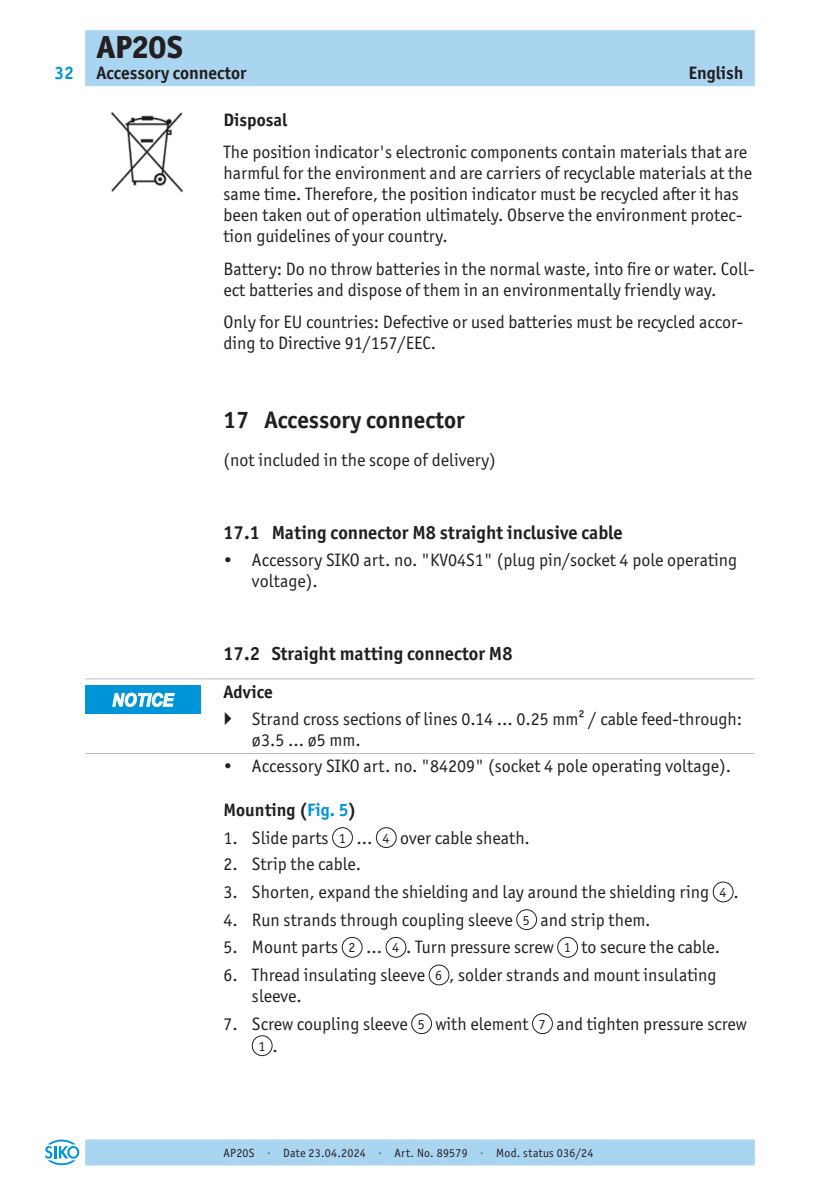
<style>
.page{position:relative;width:840px;height:1191px;background:#fff}
.page>*{position:absolute;margin:0;border:0;box-sizing:border-box;transform-origin:0 0}
.t1{font:800 32px "Officina Sans ITC Pro";color:#231f20}
.t2{font:700 24px "Officina Sans ITC Pro";color:#231f20}
.t3{font:700 19px "Officina Sans ITC Pro";color:#231f20}
._03__Fliesstext{font:18px/21px "Officina Sans ITC Pro";color:#231f20}
._02__Ueberschrift{font:700 18px "Officina Sans ITC Pro";color:#231f20}
._02__Ueberschrift_Linie-oben{font:700 18px "Officina Sans ITC Pro";color:#231f20}
.t4{font:italic 700 18px "Arial";color:#fff;scale:.9 1}
.t5{font:700 18px "Officina Sans ITC Pro";color:#0095d9}
._04__Zahl_Bildlegende{font:14px "Officina Sans ITC Pro";color:#231f20}
.t6{font:12px "Officina Sans ITC Pro";letter-spacing:.02em;color:#231f20}
.s1{color:#0095d9}
</style>
<div class="page">
<div style="left:85px;top:30px;width:669px;height:56px;background:#aad5f1"></div>
<div style="left:85px;top:1139px;width:669px;height:26px;background:#aad5f1"></div>
<svg style="left:45px;top:1139px;width:34px;height:26px"></svg>
<hr style="left:85px;top:678px;width:669px;height:1px;background:#bcbdc0">
<hr style="left:85px;top:753px;width:669px;height:1px;background:#bcbdc0">
<div style="left:332px;top:827px;width:20px;height:20px;border:1px solid #231f20;border-radius:50%"></div>
<div style="left:376px;top:827px;width:20px;height:20px;border:1px solid #231f20;border-radius:50%"></div>
<div style="left:712px;top:881px;width:21px;height:21px;border:1px solid #231f20;border-radius:50%"></div>
<div style="left:516px;top:909px;width:20px;height:20px;border:1px solid #231f20;border-radius:50%"></div>
<div style="left:342px;top:937px;width:20px;height:20px;border:1px solid #231f20;border-radius:50%"></div>
<div style="left:385px;top:937px;width:21px;height:20px;border:1px solid #231f20;border-radius:50%"></div>
<div style="left:557px;top:937px;width:20px;height:20px;border:1px solid #231f20;border-radius:50%"></div>
<div style="left:428px;top:964px;width:21px;height:21px;border:1px solid #231f20;border-radius:50%"></div>
<div style="left:411px;top:1013px;width:20px;height:20px;border:1px solid #231f20;border-radius:50%"></div>
<div style="left:532px;top:1013px;width:20px;height:20px;border:1px solid #231f20;border-radius:50%"></div>
<div style="left:252px;top:1035px;width:20px;height:20px;border:1px solid #231f20;border-radius:50%"></div>
<img style="left:110px;top:112px;width:74px;height:81px">
<div style="left:85px;top:685px;width:116px;height:29px;background:#0095d9"></div>
<svg style="left:112px;top:693px;width:62px;height:13px"></svg>
<p class="t5" style="left:54px;top:62px;width:21px">32</p>
<h1 class="t1" style="left:96px;top:26px;width:88px">AP20S</h1>
<p class="_02__Ueberschrift" style="left:96px;top:62px;width:151px">Accessory connector</p>
<p class="_02__Ueberschrift" style="left:688px;top:62px;width:57px">English</p>
<p class="_02__Ueberschrift" style="left:223px;top:109px;width:65px">Disposal</p>
<p class="_03__Fliesstext" style="left:223px;top:142px;width:529px">The position indicator's electronic components contain materials that are harmful for the environment and are carriers of recyclable materials at the same time. Therefore, the position indicator must be recycled after it has been taken out of operation ultimately. Observe the environment protec&shy;tion guidelines of your country.</p>
<p class="_03__Fliesstext" style="left:223px;top:258px;width:532px">Battery: Do no throw batteries in the normal waste, into fire or water. Coll&shy;ect batteries and dispose of them in an environmentally friendly way.</p>
<p class="_03__Fliesstext" style="left:223px;top:311px;width:520px">Only for EU countries: Defective or used batteries must be recycled accor&shy;ding to Directive 91/157/EEC.</p>
<p class="t2" style="left:223px;top:405px;width:242px">17 Accessory connector</p>
<p class="_03__Fliesstext" style="left:223px;top:449px;width:274px">(not included in the scope of delivery)</p>
<p class="t4" style="left:112px;top:688px;width:70px">NOTICE</p>
<p class="t3" style="left:223px;top:521px;width:400px">17.1 Mating connector M8 straight inclusive cable</p>
<p class="_03__Fliesstext" style="left:252px;top:549px;width:486px;text-indent:-28px">• Accessory SIKO art. no. "KV04S1" (plug pin/socket 4 pole operating voltage).</p>
<p class="t3" style="left:223px;top:642px;width:290px">17.2 Straight matting connector M8</p>
<p class="_02__Ueberschrift_Linie-oben" style="left:223px;top:680px;width:51px">Advice</p>
<p class="_03__Fliesstext" style="left:252px;top:708px;width:491px">Strand cross sections of lines 0.14 ... 0.25 mm² / cable feed-through: ø3.5 ... ø5 mm.</p>
<p class="_03__Fliesstext" style="left:223px;top:755px;width:509px">• Accessory SIKO art. no. "84209" (socket 4 pole operating voltage).</p>
<p class="_02__Ueberschrift" style="left:223px;top:798px;width:134px">Mounting (<span class="s1">Fig. 5</span>)</p>
<p class="_03__Fliesstext" style="left:223px;top:827px;width:106px">1. Slide parts</p>
<p class="_04__Zahl_Bildlegende" style="left:338px;top:829px;width:8px">1</p>
<p class="_03__Fliesstext" style="left:356px;top:827px;width:17px">...</p>
<p class="_04__Zahl_Bildlegende" style="left:382px;top:829px;width:8px">4</p>
<p class="_03__Fliesstext" style="left:400px;top:827px;width:131px">over cable sheath.</p>
<p class="_03__Fliesstext" style="left:223px;top:853px;width:139px">2. Strip the cable.</p>
<p class="_03__Fliesstext" style="left:223px;top:881px;width:487px">3. Shorten, expand the shielding and lay around the shielding ring</p>
<p class="_04__Zahl_Bildlegende" style="left:719px;top:884px;width:8px">4</p>
<p class="_03__Fliesstext" style="left:733px;top:881px;width:7px">.</p>
<p class="_03__Fliesstext" style="left:223px;top:909px;width:290px">4. Run strands through coupling sleeve</p>
<p class="_04__Zahl_Bildlegende" style="left:522px;top:911px;width:8px">5</p>
<p class="_03__Fliesstext" style="left:540px;top:909px;width:111px">and strip them.</p>
<p class="_03__Fliesstext" style="left:223px;top:936px;width:116px">5. Mount parts</p>
<p class="_04__Zahl_Bildlegende" style="left:348px;top:939px;width:8px">2</p>
<p class="_03__Fliesstext" style="left:366px;top:936px;width:17px">...</p>
<p class="_04__Zahl_Bildlegende" style="left:392px;top:939px;width:8px">4</p>
<p class="_03__Fliesstext" style="left:406px;top:936px;width:149px">. Turn pressure screw</p>
<p class="_04__Zahl_Bildlegende" style="left:563px;top:939px;width:8px">1</p>
<p class="_03__Fliesstext" style="left:581px;top:936px;width:140px">to secure the cable.</p>
<p class="_03__Fliesstext" style="left:223px;top:964px;width:203px">6. Thread insulating sleeve</p>
<p class="_04__Zahl_Bildlegende" style="left:435px;top:967px;width:8px">6</p>
<p class="_03__Fliesstext" style="left:449px;top:964px;width:268px">, solder strands and mount insulating</p>
<p class="_03__Fliesstext" style="left:252px;top:985px;width:51px">sleeve.</p>
<p class="_03__Fliesstext" style="left:223px;top:1013px;width:185px">7. Screw coupling sleeve</p>
<p class="_04__Zahl_Bildlegende" style="left:417px;top:1015px;width:8px">5</p>
<p class="_03__Fliesstext" style="left:435px;top:1013px;width:95px">with element</p>
<p class="_04__Zahl_Bildlegende" style="left:538px;top:1015px;width:8px">7</p>
<p class="_03__Fliesstext" style="left:556px;top:1013px;width:192px">and tighten pressure screw</p>
<p class="_04__Zahl_Bildlegende" style="left:258px;top:1037px;width:8px">1</p>
<p class="_03__Fliesstext" style="left:272px;top:1035px;width:7px">.</p>
<p class="t6" style="left:223px;top:1145px;width:371px">AP20S · Date 23.04.2024 · Art. No. 89579 · Mod. status 036/24</p>
</div>
